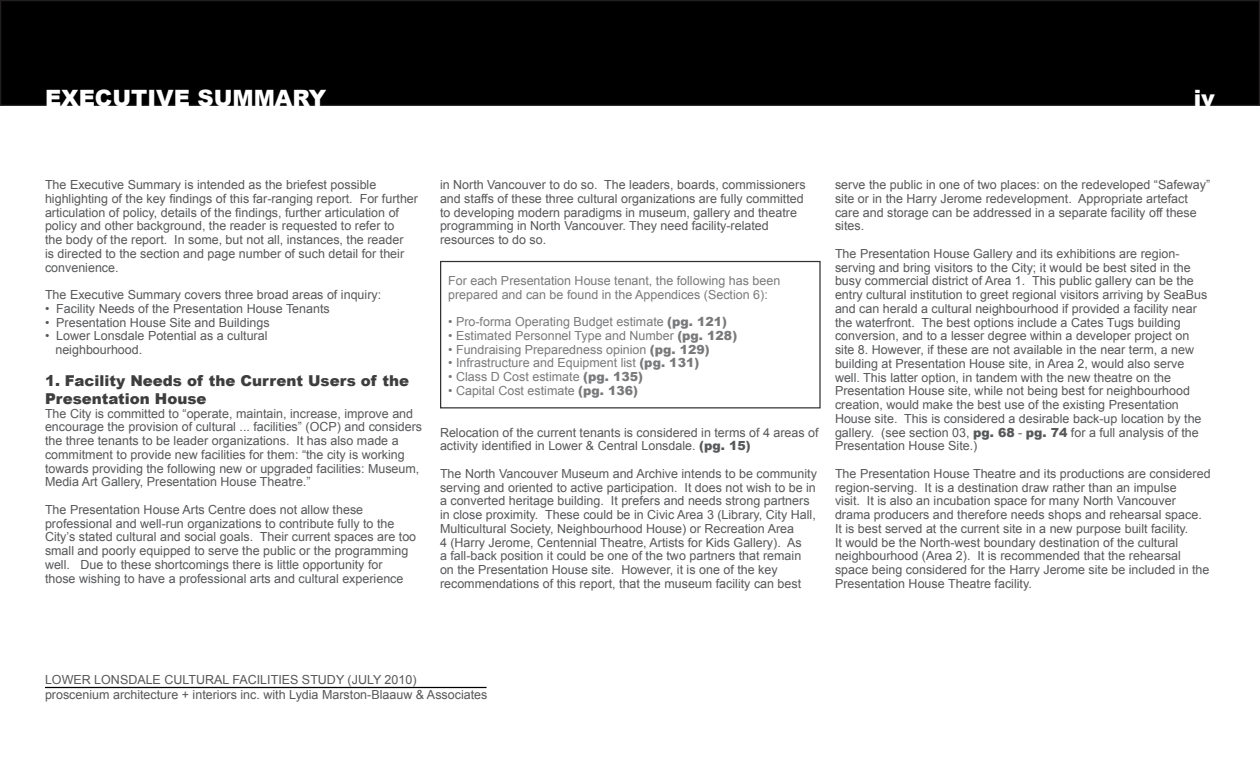
<style>
.page{position:relative;width:1260px;height:765px;background:#fff}
.page>*{position:absolute;margin:0;border:0;box-sizing:border-box;transform-origin:0 0}
.t1{font:900 22.5px "Arial";color:#fff}
.Paragraph_Title{font:900 15px/18px "Arial";color:#3e3e3f}
.Body{font:12.5px/13.8px "Arial";color:#57585a}
.s1{font-weight:900}
</style>
<div class="page">
<div style="left:1px;top:1px;width:1258px;height:104px;background:#000"></div>
<div style="left:0;top:0;width:1260px;height:106px;border:1px solid #231f20"></div>
<hr style="left:45px;top:687px;width:442px;height:1px;background:#000">
<div style="left:440px;top:261px;width:381px;height:147px;border:1px solid #000"></div>
<p class="t1" style="left:45px;top:82px;width:283px">EXECUTIVE SUMMARY</p>
<h1 class="t1" style="left:1194px;top:82px;width:23px">iv</h1>
<p class="Body" style="left:45px;top:178px;width:375px">The Executive Summary is intended as the briefest possible highlighting of the key findings of this far-ranging report. For further articulation of policy, details of the findings, further articulation of policy and other background, the reader is requested to refer to<br>the body of the report. In some, but not all, instances, the reader<br>is directed to the section and page number of such detail for their convenience.</p>
<p class="Body" style="left:45px;top:288px;width:338px">The Executive Summary covers three broad areas of inquiry:</p>
<p class="Body" style="left:45px;top:302px;width:286px">• Facility Needs of the Presentation House Tenants</p>
<p class="Body" style="left:45px;top:315px;width:226px">• Presentation House Site and Buildings</p>
<p class="Body" style="left:45px;top:329px;width:224px">• Lower Lonsdale Potential as a cultural</p>
<p class="Body" style="left:55px;top:343px;width:88px">neighbourhood.</p>
<p class="Paragraph_Title" style="left:45px;top:371px;width:366px">1. Facility Needs of the Current Users of the<br>Presentation House</p>
<p class="Body" style="left:45px;top:406px;width:379px">The City is committed to “operate, maintain, increase, improve and encourage the provision of cultural ... facilities” (OCP) and considers the three tenants to be leader organizations. It has also made a commitment to provide new facilities for them: “the city is working towards providing the following new or upgraded facilities: Museum, Media Art Gallery, Presentation House Theatre.”</p>
<p class="Body" style="left:45px;top:503px;width:373px">The Presentation House Arts Centre does not allow these professional and well-run organizations to contribute fully to the City’s stated cultural and social goals. Their current spaces are too small and poorly equipped to serve the public or the programming well. Due to these shortcomings there is little opportunity for those wishing to have a professional arts and cultural experience</p>
<p class="Body" style="left:440px;top:178px;width:367px">in North Vancouver to do so. The leaders, boards, commissioners and staffs of these three cultural organizations are fully committed to developing modern paradigms in museum, gallery and theatre programming in North Vancouver. They need facility-related resources to do so.</p>
<p class="Body" style="left:448px;top:274px;width:334px">For each Presentation House tenant, the following has been prepared and can be found in the Appendices (Section 6):</p>
<p class="Body" style="left:448px;top:315px;width:280px">• Pro-forma Operating Budget estimate <span class="s1">(pg. 121)</span></p>
<p class="Body" style="left:448px;top:329px;width:290px">• Estimated Personnel Type and Number <span class="s1">(pg. 128)</span></p>
<p class="Body" style="left:448px;top:343px;width:263px">• Fundraising Preparedness opinion <span class="s1">(pg. 129)</span></p>
<p class="Body" style="left:448px;top:356px;width:253px">• Infrastructure and Equipment list <span class="s1">(pg. 131)</span></p>
<p class="Body" style="left:448px;top:370px;width:196px">• Class D Cost estimate <span class="s1">(pg. 135)</span></p>
<p class="Body" style="left:448px;top:384px;width:191px">• Capital Cost estimate <span class="s1">(pg. 136)</span></p>
<p class="Body" style="left:440px;top:425px;width:380px">Relocation of the current tenants is considered in terms of 4 areas of activity identified in Lower &amp; Central Lonsdale. <span class="s1">(pg. 15)</span></p>
<p class="Body" style="left:440px;top:467px;width:379px">The North Vancouver Museum and Archive intends to be community serving and oriented to active participation. It does not wish to be in a converted heritage building. It prefers and needs strong partners in close proximity. These could be in Civic Area 3 (Library, City Hall, Multicultural Society, Neighbourhood House) or Recreation Area<br>4 (Harry Jerome, Centennial Theatre, Artists for Kids Gallery). As<br>a fall-back position it could be one of the two partners that remain on the Presentation House site. However, it is one of the key recommendations of this report, that the museum facility can best</p>
<p class="Body" style="left:835px;top:178px;width:377px">serve the public in one of two places: on the redeveloped “Safeway” site or in the Harry Jerome redevelopment. Appropriate artefact care and storage can be addressed in a separate facility off these sites.</p>
<p class="Body" style="left:835px;top:247px;width:374px">The Presentation House Gallery and its exhibitions are region&shy;serving and bring visitors to the City; it would be best sited in the busy commercial district of Area 1. This public gallery can be the entry cultural institution to greet regional visitors arriving by SeaBus and can herald a cultural neighbourhood if provided a facility near the waterfront. The best options include a Cates Tugs building conversion, and to a lesser degree within a developer project on site 8. However, if these are not available in the near term, a new building at Presentation House site, in Area 2, would also serve well. This latter option, in tandem with the new theatre on the Presentation House site, while not being best for neighbourhood creation, would make the best use of the existing Presentation House site. This is considered a desirable back-up location by the gallery. (see section 03, <span class="s1">pg. 68</span> - <span class="s1">pg. 74</span> for a full analysis of the Presentation House Site.)</p>
<p class="Body" style="left:835px;top:467px;width:377px">The Presentation House Theatre and its productions are considered region-serving. It is a destination draw rather than an impulse<br>visit. It is also an incubation space for many North Vancouver drama producers and therefore needs shops and rehearsal space.<br>It is best served at the current site in a new purpose built facility.<br>It would be the North-west boundary destination of the cultural neighbourhood (Area 2). It is recommended that the rehearsal space being considered for the Harry Jerome site be included in the Presentation House Theatre facility.</p>
<p class="Body" style="left:45px;top:672px;width:444px;line-height:15px">LOWER LONSDALE CULTURAL FACILITIES STUDY (JULY 2010)<br>proscenium architecture + interiors inc. with Lydia Marston-Blaauw &amp; Associates</p>
</div>
